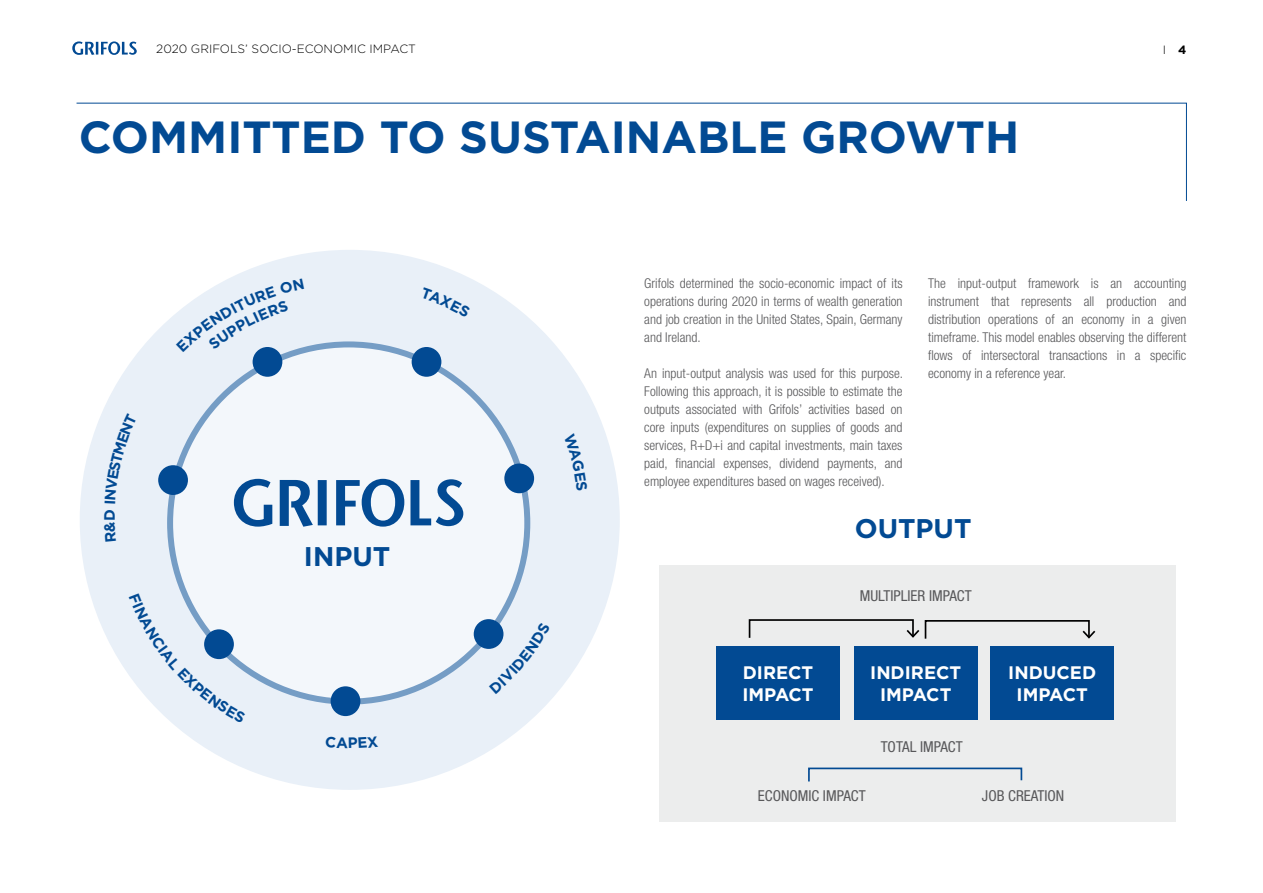
<style>
.page{position:relative;width:1263px;height:893px;background:#fff}
.page>*{position:absolute;margin:0;border:0;box-sizing:border-box;transform-origin:0 0}
.t1{font:700 45px "Gotham";color:#024a93}
.t2{font:700 27px "Gotham";color:#024a93}
.t3{font:700 18.15px/21.8px "Gotham";color:#fff;text-align:center}
.t4{font:condensed 15px "Helvetica Neue LT Pro";color:#58585a}
.t5{font:300 condensed 13.5px/18px "Helvetica Neue LT Pro";color:#58585a;text-align:justify}
.t6{font:300 12px "Gotham";color:#000}
.s1{font-weight:700}
</style>
<div class="page">
<svg style="left:72px;top:41px;width:65px;height:14px"></svg>
<div style="left:80px;top:250px;width:540px;height:540px;background:#e9f0f8;border-radius:50%"></div>
<div style="left:170px;top:344px;width:357px;height:358px;background:#f3f7fb;border-radius:50%"></div>
<svg style="left:234px;top:479px;width:229px;height:48px"></svg>
<svg style="left:76px;top:102px;width:1111px;height:99px"></svg>
<div style="left:659px;top:566px;width:517px;height:256px;background:#eceded"></div>
<div style="left:716px;top:646px;width:124px;height:74px;background:#024a93"></div>
<div style="left:854px;top:646px;width:123px;height:74px;background:#024a93"></div>
<div style="left:990px;top:646px;width:124px;height:74px;background:#024a93"></div>
<svg style="left:808px;top:767px;width:215px;height:15px"></svg>
<svg style="left:748px;top:619px;width:348px;height:20px"></svg>
<div style="left:412px;top:347px;width:29px;height:30px;background:#024a93;border-radius:50%"></div>
<div style="left:504px;top:463px;width:30px;height:30px;background:#024a93;border-radius:50%"></div>
<div style="left:474px;top:619px;width:29px;height:30px;background:#024a93;border-radius:50%"></div>
<div style="left:331px;top:686px;width:29px;height:30px;background:#024a93;border-radius:50%"></div>
<div style="left:158px;top:465px;width:30px;height:30px;background:#024a93;border-radius:50%"></div>
<div style="left:253px;top:347px;width:29px;height:30px;background:#024a93;border-radius:50%"></div>
<svg style="left:179px;top:278px;width:125px;height:74px"></svg>
<svg style="left:489px;top:622px;width:15px;height:27px"></svg>
<svg style="left:130px;top:593px;width:116px;height:105px"></svg>
<p class="t6" style="left:156px;top:42px;width:261px">2020 GRIFOLS’ SOCIO-ECONOMIC IMPACT</p>
<p class="t6" style="left:1163px;top:42px;width:25px">I <span class="s1">4</span></p>
<h1 class="t1" style="left:79px;top:107px;width:942px">COMMITTED TO SUSTAINABLE GROWTH</h1>
<p class="t5" style="left:644px;top:274px;width:260px">Grifols determined the socio-economic impact of its operations during 2020 in terms of wealth generation and job creation in the United States, Spain, Germany and Ireland.</p>
<p class="t5" style="left:644px;top:364px;width:260px">An input-output analysis was used for this purpose.<br>Following this approach, it is possible to estimate the outputs associated with Grifols’ activities based on core inputs (expenditures on supplies of goods and services, R+D+i and capital investments, main taxes paid, financial expenses, dividend payments, and employee expenditures based on wages received).</p>
<p class="t5" style="left:928px;top:274px;width:260px">The input-output framework is an accounting instrument that represents all production and distribution operations of an economy in a given timeframe. This model enables observing the different flows of intersectoral transactions in a specific economy in a reference year.</p>
<h2 class="t2" style="left:304px;top:539px;width:88px">INPUT</h2>
<h2 class="t2" style="left:855px;top:511px;width:118px">OUTPUT</h2>
<p class="t4" style="left:860px;top:587px;width:113px">MULTIPLIER IMPACT</p>
<h3 class="t3" style="left:742px;top:662px;width:73px;text-align:left">DIRECT<br>IMPACT</h3>
<h3 class="t3" style="left:870px;top:662px;width:93px">INDIRECT<br>IMPACT</h3>
<h3 class="t3" style="left:1008px;top:662px;width:89px">INDUCED<br>IMPACT</h3>
<p class="t4" style="left:881px;top:738px;width:84px">TOTAL IMPACT</p>
<p class="t4" style="left:758px;top:787px;width:109px">ECONOMIC IMPACT</p>
<p class="t4" style="left:982px;top:787px;width:84px">JOB CREATION</p>
</div>
